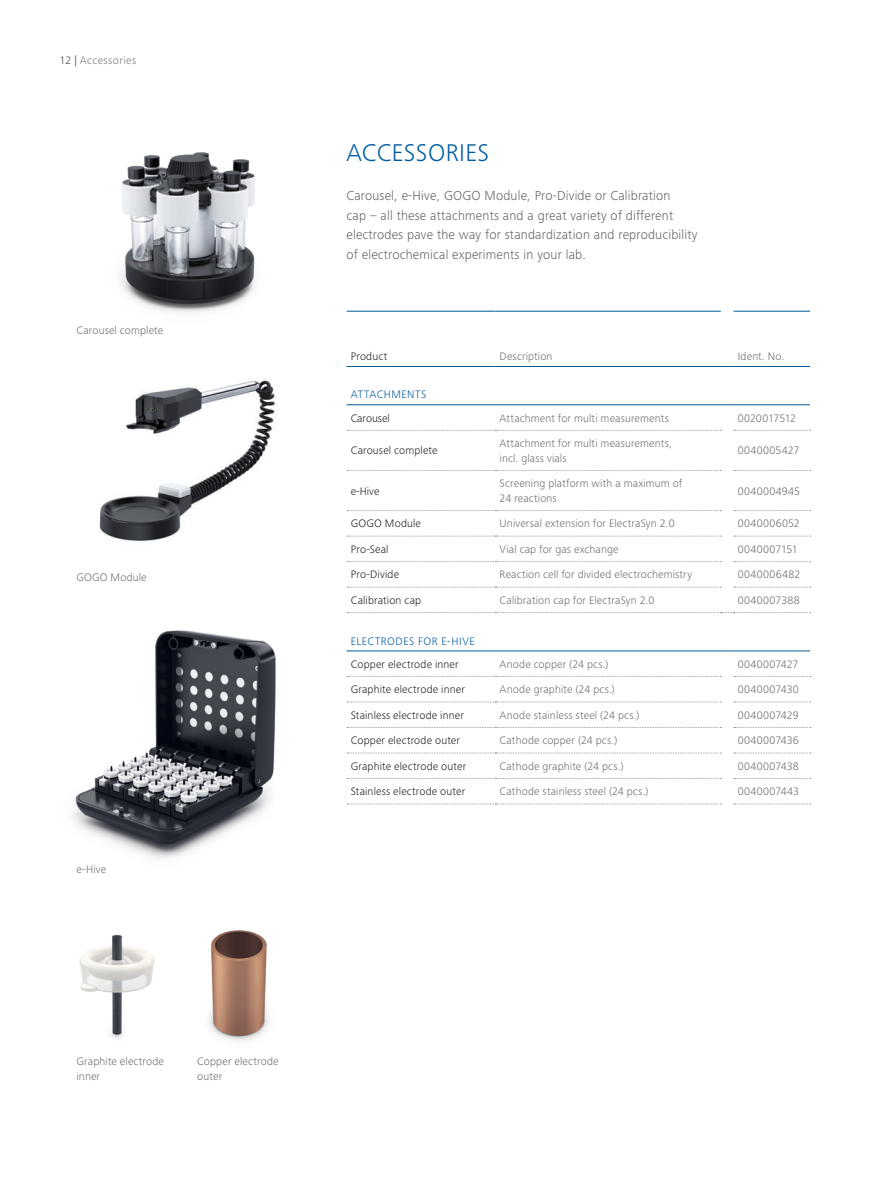
<style>
.page{position:relative;width:893px;height:1191px;background:#fff}
.page>*{position:absolute;margin:0;border:0;box-sizing:border-box;transform-origin:0 0}
.Fließtext_head_VERS{font:300 25.05px "Frutiger Next IKA";letter-spacing:.015em;color:#005da0}
.Fließtext{font:300 13.5px/19.5px "Frutiger Next IKA";letter-spacing:.015em;color:#636366}
.Access_description{font:300 11.25px/15px "Frutiger Next IKA";letter-spacing:.015em;color:#6c6d70}
.t1{font:300 11.25px "Frutiger Next IKA";letter-spacing:.015em;color:#231f20}
.t2{font:300 11.25px "Frutiger Next IKA";letter-spacing:.05em;color:#005da0}
.Access_description-2{font:300 11.25px "Frutiger Next IKA";letter-spacing:.035em;color:#6c6d70}
.t3{font:300 11.25px "Frutiger Next IKA";letter-spacing:.04em;color:#76787b}
.Access_description-3{font:300 11.25px "Frutiger Next IKA";letter-spacing:-.005em;color:#6c6d70}
.s1{color:#4b4c4d}
</style>
<div class="page">
<img style="left:120px;top:152px;width:136px;height:161px">
<img style="left:72px;top:630px;width:204px;height:228px">
<img style="left:99px;top:380px;width:176px;height:161px">
<img style="left:79px;top:934px;width:76px;height:105px">
<img style="left:208px;top:930px;width:61px;height:111px">
<svg style="left:347px;top:430px;width:374px;height:1px"></svg>
<svg style="left:734px;top:430px;width:77px;height:1px"></svg>
<svg style="left:347px;top:470px;width:374px;height:1px"></svg>
<svg style="left:734px;top:470px;width:77px;height:1px"></svg>
<svg style="left:347px;top:510px;width:374px;height:1px"></svg>
<svg style="left:734px;top:510px;width:77px;height:1px"></svg>
<svg style="left:347px;top:536px;width:374px;height:1px"></svg>
<svg style="left:734px;top:536px;width:77px;height:1px"></svg>
<svg style="left:347px;top:561px;width:374px;height:1px"></svg>
<svg style="left:734px;top:561px;width:77px;height:1px"></svg>
<svg style="left:347px;top:587px;width:374px;height:1px"></svg>
<svg style="left:734px;top:587px;width:77px;height:1px"></svg>
<svg style="left:347px;top:676px;width:374px;height:1px"></svg>
<svg style="left:734px;top:676px;width:77px;height:1px"></svg>
<svg style="left:347px;top:701px;width:374px;height:1px"></svg>
<svg style="left:734px;top:701px;width:77px;height:1px"></svg>
<hr style="left:347px;top:311px;width:148px;height:1px;background:#005da0">
<hr style="left:495px;top:311px;width:226px;height:1px;background:#005da0">
<hr style="left:733px;top:311px;width:77px;height:1px;background:#005da0">
<hr style="left:347px;top:404px;width:148px;height:1px;background:#005da0">
<hr style="left:495px;top:404px;width:226px;height:1px;background:#005da0">
<svg style="left:721px;top:404px;width:12px;height:1px"></svg>
<hr style="left:733px;top:404px;width:77px;height:1px;background:#005da0">
<hr style="left:347px;top:650px;width:148px;height:1px;background:#005da0">
<hr style="left:495px;top:650px;width:226px;height:1px;background:#005da0">
<svg style="left:721px;top:650px;width:12px;height:1px"></svg>
<hr style="left:733px;top:650px;width:77px;height:1px;background:#005da0">
<hr style="left:347px;top:366px;width:148px;height:1px;background:#005da0">
<hr style="left:495px;top:366px;width:226px;height:1px;background:#005da0">
<svg style="left:721px;top:366px;width:12px;height:1px"></svg>
<hr style="left:733px;top:366px;width:77px;height:1px;background:#005da0">
<svg style="left:347px;top:727px;width:374px;height:1px"></svg>
<svg style="left:347px;top:752px;width:374px;height:1px"></svg>
<svg style="left:347px;top:778px;width:374px;height:1px"></svg>
<svg style="left:347px;top:803px;width:374px;height:1px"></svg>
<svg style="left:734px;top:727px;width:77px;height:1px"></svg>
<svg style="left:734px;top:752px;width:77px;height:1px"></svg>
<svg style="left:734px;top:778px;width:77px;height:1px"></svg>
<svg style="left:734px;top:803px;width:77px;height:1px"></svg>
<svg style="left:347px;top:612px;width:464px;height:1px"></svg>
<p class="t3" style="left:60px;top:54px;width:78px"><span class="s1">12 |</span> Accessories</p>
<p class="Access_description" style="left:77px;top:323px;width:88px">Carousel complete</p>
<p class="Access_description" style="left:77px;top:569px;width:72px">GOGO Module</p>
<p class="Access_description" style="left:77px;top:862px;width:31px">e-Hive</p>
<p class="Fließtext_head_VERS" style="left:347px;top:139px;width:144px">ACCESSORIES</p>
<p class="Fließtext" style="left:347px;top:186px;width:352px">Carousel, e-Hive, GOGO Module, Pro-Divide or Calibration<br>cap – all these attachments and a great variety of different electrodes pave the way for standardization and reproducibility of electrochemical experiments in your lab.</p>
<p class="t1" style="left:351px;top:350px;width:38px">Product</p>
<p class="Access_description" style="left:500px;top:349px;width:54px">Description</p>
<p class="Access_description" style="left:738px;top:349px;width:48px">Ident. No.</p>
<p class="t2" style="left:351px;top:388px;width:77px">ATTACHMENTS</p>
<p class="t1" style="left:351px;top:411px;width:41px">Carousel</p>
<p class="Access_description" style="left:500px;top:410px;width:171px">Attachment for multi measurements</p>
<p class="Access_description-3" style="left:738px;top:411px;width:60px">0020017512</p>
<p class="t1" style="left:351px;top:444px;width:88px">Carousel complete</p>
<p class="Access_description" style="left:500px;top:436px;width:174px">Attachment for multi measurements,</p>
<p class="Access_description" style="left:500px;top:451px;width:68px">incl. glass vials</p>
<p class="Access_description" style="left:738px;top:443px;width:63px">0040005427</p>
<p class="t1" style="left:351px;top:484px;width:30px">e-Hive</p>
<p class="Access_description" style="left:500px;top:476px;width:184px">Screening platform with a maximum of</p>
<p class="Access_description" style="left:500px;top:491px;width:59px">24 reactions</p>
<p class="Access_description-2" style="left:738px;top:484px;width:64px">0040004945</p>
<p class="t1" style="left:351px;top:517px;width:72px">GOGO Module</p>
<p class="Access_description" style="left:500px;top:516px;width:176px">Universal extension for ElectraSyn 2.0</p>
<p class="Access_description" style="left:738px;top:516px;width:64px">0040006052</p>
<p class="t1" style="left:351px;top:543px;width:39px">Pro-Seal</p>
<p class="Access_description" style="left:500px;top:541px;width:121px">Vial cap for gas exchange</p>
<p class="Access_description" style="left:738px;top:541px;width:61px">0040007151</p>
<p class="t1" style="left:351px;top:568px;width:50px">Pro-Divide</p>
<p class="Access_description" style="left:500px;top:567px;width:194px">Reaction cell for divided electrochemistry</p>
<p class="Access_description-2" style="left:738px;top:568px;width:64px">0040006482</p>
<p class="t1" style="left:351px;top:594px;width:72px">Calibration cap</p>
<p class="Access_description" style="left:500px;top:592px;width:156px">Calibration cap for ElectraSyn 2.0</p>
<p class="Access_description" style="left:738px;top:592px;width:64px">0040007388</p>
<p class="t2" style="left:351px;top:634px;width:125px">ELECTRODES FOR E-HIVE</p>
<p class="t1" style="left:351px;top:657px;width:109px">Copper electrode inner</p>
<p class="Access_description" style="left:500px;top:656px;width:110px">Anode copper (24 pcs.)</p>
<p class="Access_description" style="left:738px;top:656px;width:62px">0040007427</p>
<p class="t1" style="left:351px;top:683px;width:116px">Graphite electrode inner</p>
<p class="Access_description" style="left:500px;top:682px;width:117px">Anode graphite (24 pcs.)</p>
<p class="Access_description" style="left:738px;top:682px;width:63px">0040007430</p>
<p class="t1" style="left:351px;top:708px;width:115px">Stainless electrode inner</p>
<p class="Access_description" style="left:500px;top:707px;width:141px">Anode stainless steel (24 pcs.)</p>
<p class="Access_description" style="left:738px;top:707px;width:62px">0040007429</p>
<p class="t1" style="left:351px;top:734px;width:111px">Copper electrode outer</p>
<p class="Access_description" style="left:500px;top:733px;width:119px">Cathode copper (24 pcs.)</p>
<p class="Access_description" style="left:738px;top:733px;width:63px">0040007436</p>
<p class="t1" style="left:351px;top:759px;width:117px">Graphite electrode outer</p>
<p class="Access_description" style="left:500px;top:758px;width:126px">Cathode graphite (24 pcs.)</p>
<p class="Access_description" style="left:738px;top:758px;width:63px">0040007438</p>
<p class="t1" style="left:351px;top:785px;width:116px">Stainless electrode outer</p>
<p class="Access_description" style="left:500px;top:784px;width:150px">Cathode stainless steel (24 pcs.)</p>
<p class="Access_description-2" style="left:738px;top:785px;width:63px">0040007443</p>
<p class="Access_description" style="left:77px;top:1053px;width:89px">Graphite electrode inner</p>
<p class="Access_description" style="left:197px;top:1053px;width:83px">Copper electrode outer</p>
</div>
